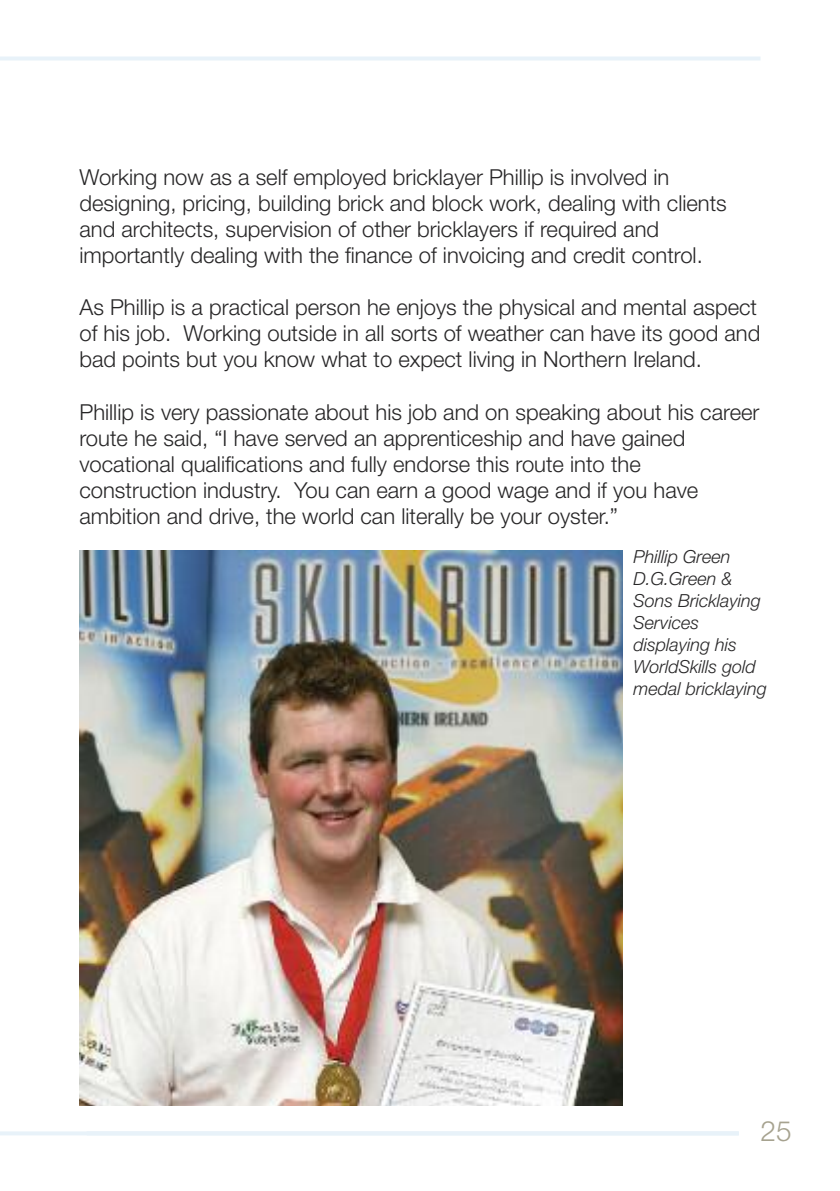
<style>
.page{position:relative;width:840px;height:1191px;background:#fff}
.page>*{position:absolute;margin:0;border:0;box-sizing:border-box;transform-origin:0 0}
.t1{font:300 28px "Helvetica Neue";color:#a6a28f}
.t2{font:300 22px/26px "Helvetica Neue";color:#272627}
.t3{font:italic 300 18px/22px "Helvetica Neue";color:#272627}
</style>
<div class="page">
<hr style="left:0;top:56px;width:760px;height:4px;background:#e8f2f9">
<hr style="left:0;top:1131px;width:738px;height:4px;background:#e8f2f9">
<img style="left:79px;top:550px;width:543px;height:556px">
<p class="t2" style="left:79px;top:164px;width:648px">Working now as a self employed bricklayer Phillip is involved in designing, pricing, building brick and block work, dealing with clients and architects, supervision of other bricklayers if required and importantly dealing with the finance of invoicing and credit control.</p>
<p class="t2" style="left:79px;top:294px;width:682px">As Phillip is a practical person he enjoys the physical and mental aspect of his job. Working outside in all sorts of weather can have its good and bad points but you know what to expect living in Northern Ireland.</p>
<p class="t2" style="left:79px;top:398px;width:681px">Phillip is very passionate about his job and on speaking about his career route he said, “I have served an apprenticeship and have gained vocational qualifications and fully endorse this route into the construction industry. You can earn a good wage and if you have ambition and drive, the world can literally be your oyster.”</p>
<p class="t3" style="left:633px;top:547px;width:135px">Phillip Green<br>D.G.Green &amp;<br>Sons Bricklaying<br>Services displaying his<br>WorldSkills gold medal bricklaying</p>
<p class="t1" style="left:760px;top:1113px;width:33px">25</p>
</div>
